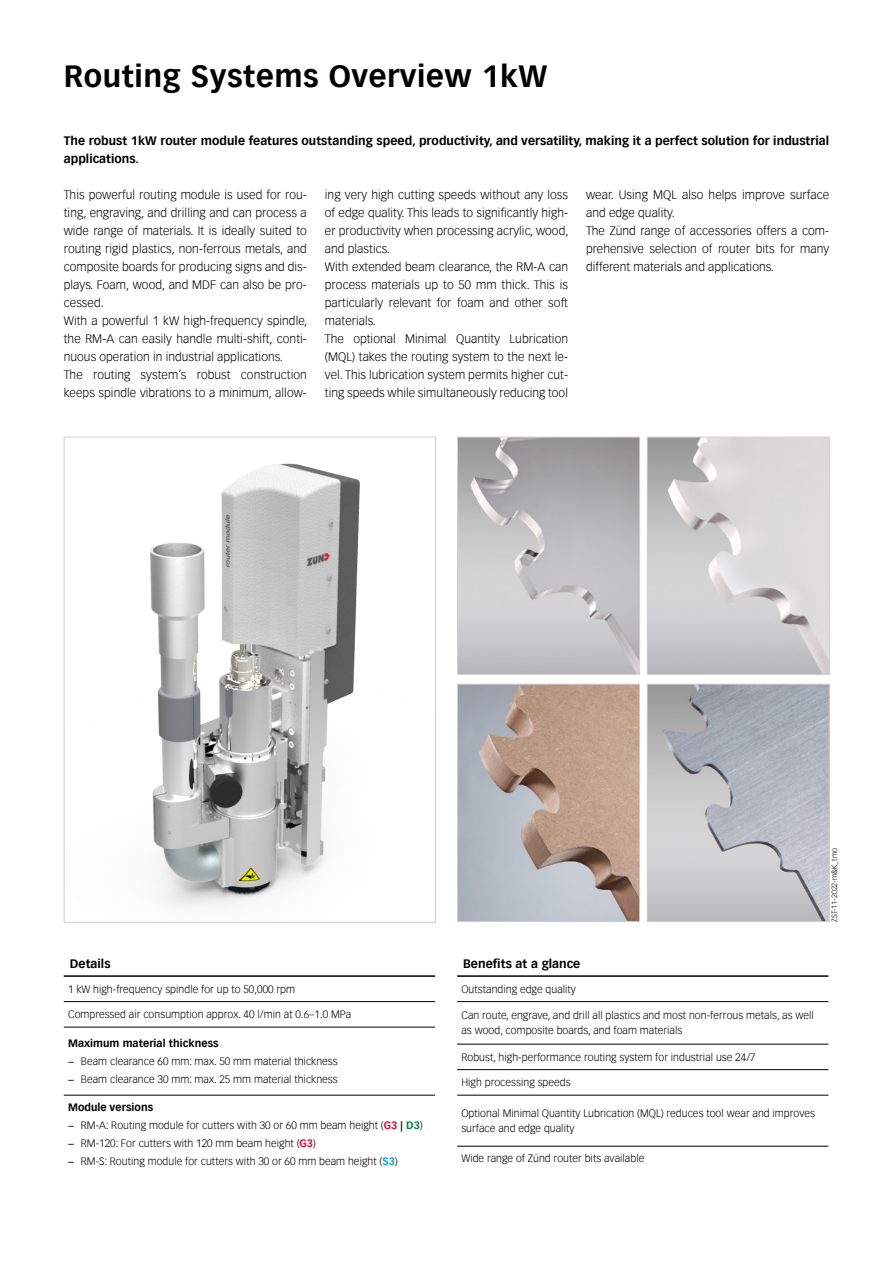
<style>
.page{position:relative;width:893px;height:1263px;background:#fff}
.page>*{position:absolute;margin:0;border:0;box-sizing:border-box;transform-origin:0 0}
.pri_01_headline{font:700 30px "Vectora Com";letter-spacing:.02em;color:#000}
.pri_03_body_text{font:300 12px/18px "Vectora Com";letter-spacing:.005em;color:#000;text-align:justify}
.pri_02_sub_headline{font:700 12px/18px "Vectora Com";letter-spacing:.005em;color:#000}
.pri_04_table_header{font:700 12px "Vectora Com";letter-spacing:.005em;color:#000}
.pri_04_table_text{font:300 10.5px/15px "Vectora Com";letter-spacing:.005em;color:#000}
.pri_04_table_text-2{font:700 10.5px "Vectora Com";letter-spacing:.005em;color:#000}
.pri_03_body_text-2{font:300 7.5px "Vectora Com";letter-spacing:.005em;color:#000}
.s1{font-family:"Arial Unicode MS";font-weight:400}
.s2{font-weight:700;color:#e4032e}
.s3{font-weight:700}
.s4{font-weight:700;color:#008237}
.s5{font-weight:700;color:#009fe3}
</style>
<div class="page">
<img style="left:150px;top:463px;width:210px;height:444px">
<img style="left:459px;top:686px;width:179px;height:234px">
<div style="left:457px;top:684px;width:183px;height:238px;border:1px solid #d0d0d0"></div>
<img style="left:649px;top:686px;width:179px;height:234px">
<div style="left:647px;top:684px;width:183px;height:238px;border:1px solid #d0d0d0"></div>
<img style="left:649px;top:439px;width:179px;height:234px">
<div style="left:647px;top:437px;width:183px;height:238px;border:1px solid #d0d0d0"></div>
<img style="left:459px;top:439px;width:179px;height:234px">
<div style="left:457px;top:437px;width:183px;height:238px;border:1px solid #d0d0d0"></div>
<hr style="left:64px;top:1001px;width:371px;height:1px;background:#000">
<hr style="left:64px;top:1027px;width:371px;height:1px;background:#000">
<hr style="left:64px;top:1095px;width:371px;height:1px;background:#000">
<hr style="left:64px;top:975px;width:371px;height:2px;background:#000">
<hr style="left:457px;top:1001px;width:371px;height:1px;background:#000">
<hr style="left:457px;top:1044px;width:371px;height:1px;background:#000">
<hr style="left:457px;top:1069px;width:371px;height:1px;background:#000">
<hr style="left:457px;top:1095px;width:371px;height:1px;background:#000">
<hr style="left:457px;top:1146px;width:371px;height:1px;background:#000">
<hr style="left:457px;top:975px;width:371px;height:2px;background:#000">
<p class="pri_01_headline" style="left:64px;top:58px;width:485px">Routing Systems Overview 1kW</p>
<p class="pri_02_sub_headline" style="left:64px;top:132px;width:767px">The robust 1kW router module features outstanding speed, productivity, and versatility, making it a perfect solution for industrial applications.</p>
<p class="pri_03_body_text" style="left:64px;top:186px;width:245px">This powerful routing module is used for rou&shy;ting, engraving, and drilling and can process a wide range of materials. It is ideally suited to routing rigid plastics, non-ferrous metals, and composite boards for producing signs and dis&shy;plays. Foam, wood, and MDF can also be pro&shy;cessed.</p>
<p class="pri_03_body_text" style="left:64px;top:312px;width:245px">With a powerful 1 kW high-frequency spindle, the RM-A can easily handle multi-shift, conti&shy;nuous operation in industrial applications.</p>
<p class="pri_03_body_text" style="left:64px;top:366px;width:245px">The routing system’s robust construction keeps spindle vibrations to a minimum, allow-</p>
<p class="pri_03_body_text" style="left:586px;top:186px;width:245px">wear. Using MQL also helps improve surface and edge quality.</p>
<p class="pri_03_body_text" style="left:586px;top:222px;width:245px">The Zünd range of accessories offers a com&shy;prehensive selection of router bits for many different materials and applications.</p>
<p class="pri_03_body_text" style="left:325px;top:186px;width:245px">ing very high cutting speeds without any loss of edge quality. This leads to significantly high&shy;er productivity when processing acrylic, wood, and plastics.</p>
<p class="pri_03_body_text" style="left:325px;top:258px;width:245px">With extended beam clearance, the RM-A can process materials up to 50 mm thick. This is particularly relevant for foam and other soft materials.</p>
<p class="pri_03_body_text" style="left:325px;top:330px;width:245px">The optional Minimal Quantity Lubrication (MQL) takes the routing system to the next le&shy;vel. This lubrication system permits higher cut&shy;ting speeds while simultaneously reducing tool</p>
<p class="pri_04_table_header" style="left:70px;top:956px;width:42px">Details</p>
<p class="pri_04_table_text" style="left:68px;top:982px;width:229px">1 kW high-frequency spindle for up to 50,000 rpm</p>
<p class="pri_04_table_text" style="left:68px;top:1007px;width:285px">Compressed air consumption approx. 40 l/min at 0.6–1.0 MPa</p>
<p class="pri_04_table_text-2" style="left:68px;top:1037px;width:152px">Maximum material thickness</p>
<p class="pri_04_table_text" style="left:68px;top:1054px;width:271px"><span class="s1">―</span> Beam clearance 60 mm: max. 50 mm material thickness</p>
<p class="pri_04_table_text" style="left:68px;top:1072px;width:271px"><span class="s1">―</span> Beam clearance 30 mm: max. 25 mm material thickness</p>
<p class="pri_04_table_text-2" style="left:68px;top:1100px;width:87px">Module versions</p>
<p class="pri_04_table_text" style="left:68px;top:1117px;width:356px"><span class="s1">―</span> RM-A: Routing module for cutters with 30 or 60 mm beam height (<span class="s2">G3</span> <span class="s3">|</span> <span class="s4">D3</span>)</p>
<p class="pri_04_table_text" style="left:68px;top:1135px;width:249px"><span class="s1">―</span> RM-120: For cutters with 120 mm beam height (<span class="s2">G3</span>)</p>
<p class="pri_04_table_text" style="left:68px;top:1153px;width:331px"><span class="s1">―</span> RM-S: Routing module for cutters with 30 or 60 mm beam height (<span class="s5">S3</span>)</p>
<p class="pri_04_table_header" style="left:463px;top:956px;width:119px">Benefits at a glance</p>
<p class="pri_04_table_text" style="left:461px;top:982px;width:116px">Outstanding edge quality</p>
<p class="pri_04_table_text" style="left:461px;top:1008px;width:354px">Can route, engrave, and drill all plastics and most non-ferrous metals, as well as wood, composite boards, and foam materials</p>
<p class="pri_04_table_text" style="left:461px;top:1050px;width:296px">Robust, high-performance routing system for industrial use 24/7</p>
<p class="pri_04_table_text" style="left:461px;top:1075px;width:111px">High processing speeds</p>
<p class="pri_04_table_text" style="left:461px;top:1106px;width:355px">Optional Minimal Quantity Lubrication (MQL) reduces tool wear and improves surface and edge quality</p>
<p class="pri_04_table_text" style="left:461px;top:1151px;width:184px">Wide range of Zünd router bits available</p>
<p class="pri_03_body_text-2" style="left:830px;top:922px;width:76px;rotate:-90deg">ZST-11-2022-m&amp;K_tmo</p>
</div>
